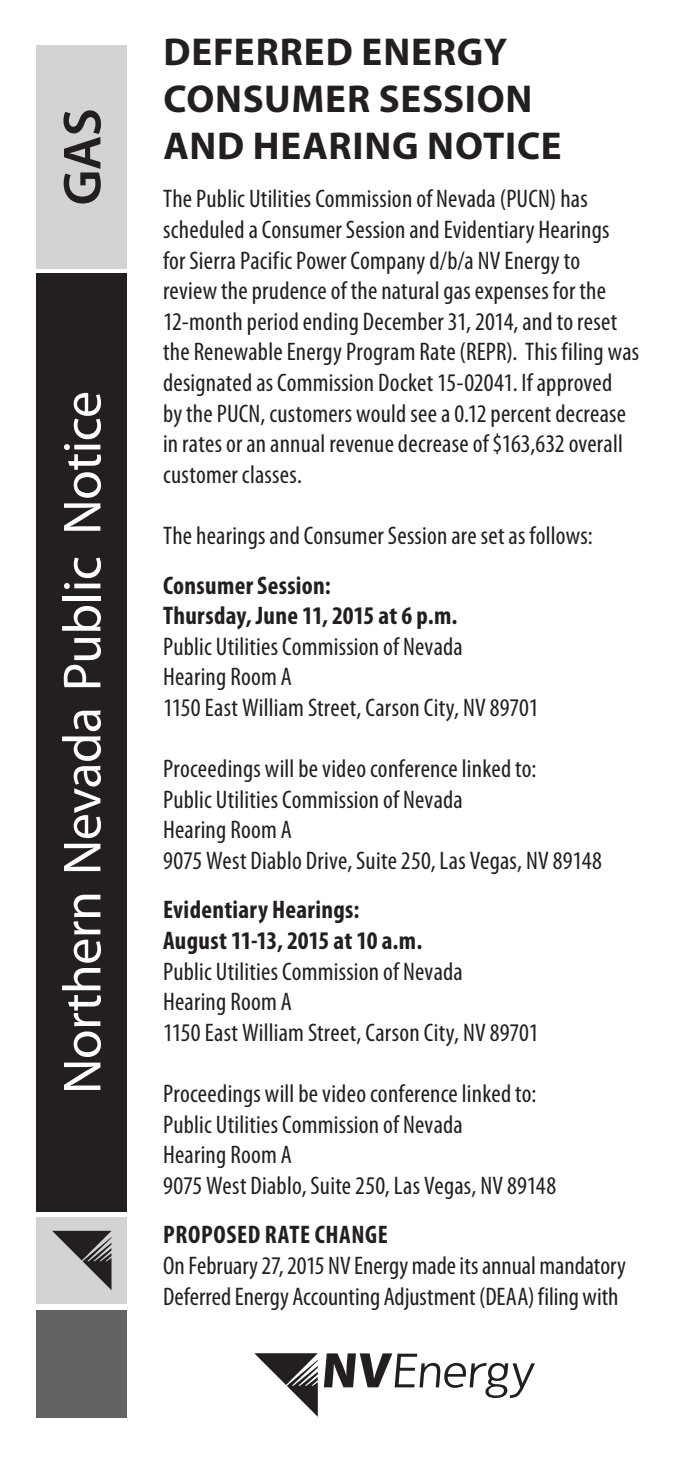
<style>
.page{position:relative;width:675px;height:1458px;background:#fff}
.page>*{position:absolute;margin:0;border:0;box-sizing:border-box;transform-origin:0 0}
.t1{font:54px "Myriad Pro";letter-spacing:-.01em;color:#fff}
.t2{font:600 54px "Myriad Pro";color:#231f20}
.t3{font:700 39px/46.8px "Myriad Pro";letter-spacing:.02em;color:#231f20}
.t4{font:condensed 25.5px/30.6px "Myriad Pro";letter-spacing:.01em;color:#231f20}
.t5{font:700 condensed 25.5px/30.6px "Myriad Pro";letter-spacing:.015em;color:#231f20}
</style>
<div class="page">
<div style="left:36px;top:273px;width:91px;height:939px;background:#231f20"></div>
<div style="left:36px;top:45px;width:91px;height:224px;background:#d3d3d3"></div>
<div style="left:36px;top:1217px;width:91px;height:87px;background:#d3d3d3"></div>
<div style="left:36px;top:1310px;width:91px;height:108px;background:#656263"></div>
<svg style="left:52px;top:1231px;width:60px;height:59px"></svg>
<svg style="left:324px;top:1353px;width:211px;height:45px"></svg>
<svg style="left:254px;top:1353px;width:64px;height:64px"></svg>
<p class="t2" style="left:48px;top:205px;width:99px;rotate:-90deg">GAS</p>
<p class="t1" style="left:49px;top:1094px;width:705px;rotate:-90deg">Northern Nevada Public Notice</p>
<h3 class="t3" style="left:163px;top:27px;width:400px">DEFERRED ENERGY<br>CONSUMER SESSION<br>AND HEARING NOTICE</h3>
<p class="t4" style="left:163px;top:183px;width:478px">The Public Utilities Commission of Nevada (PUCN) has scheduled a Consumer Session and Evidentiary Hearings<br>for Sierra Pacific Power Company d/b/a NV Energy to review the prudence of the natural gas expenses for the 12-month period ending December 31, 2014, and to reset the Renewable Energy Program Rate (REPR). This filing was designated as Commission Docket 15-02041. If approved<br>by the PUCN, customers would see a 0.12 percent decrease in rates or an annual revenue decrease of $163,632 overall customer classes.</p>
<p class="t4" style="left:163px;top:520px;width:431px">The hearings and Consumer Session are set as follows:</p>
<h6 class="t5" style="left:163px;top:569px;width:296px">Consumer Session:<br>Thursday, June 11, 2015 at 6 p.m.</h6>
<p class="t4" style="left:163px;top:631px;width:377px">Public Utilities Commission of Nevada<br>Hearing Room A<br>1150 East William Street, Carson City, NV 89701</p>
<p class="t4" style="left:163px;top:753px;width:440px">Proceedings will be video conference linked to:<br>Public Utilities Commission of Nevada<br>Hearing Room A<br>9075 West Diablo Drive, Suite 250, Las Vegas, NV 89148</p>
<h6 class="t5" style="left:163px;top:894px;width:261px">Evidentiary Hearings:<br>August 11-13, 2015 at 10 a.m.</h6>
<p class="t4" style="left:163px;top:956px;width:377px">Public Utilities Commission of Nevada<br>Hearing Room A<br>1150 East William Street, Carson City, NV 89701</p>
<p class="t4" style="left:163px;top:1078px;width:395px">Proceedings will be video conference linked to:<br>Public Utilities Commission of Nevada<br>Hearing Room A<br>9075 West Diablo, Suite 250, Las Vegas, NV 89148</p>
<h6 class="t5" style="left:163px;top:1219px;width:226px">PROPOSED RATE CHANGE</h6>
<p class="t4" style="left:163px;top:1250px;width:464px">On February 27, 2015 NV Energy made its annual mandatory<br>Deferred Energy Accounting Adjustment (DEAA) filing with</p>
</div>
